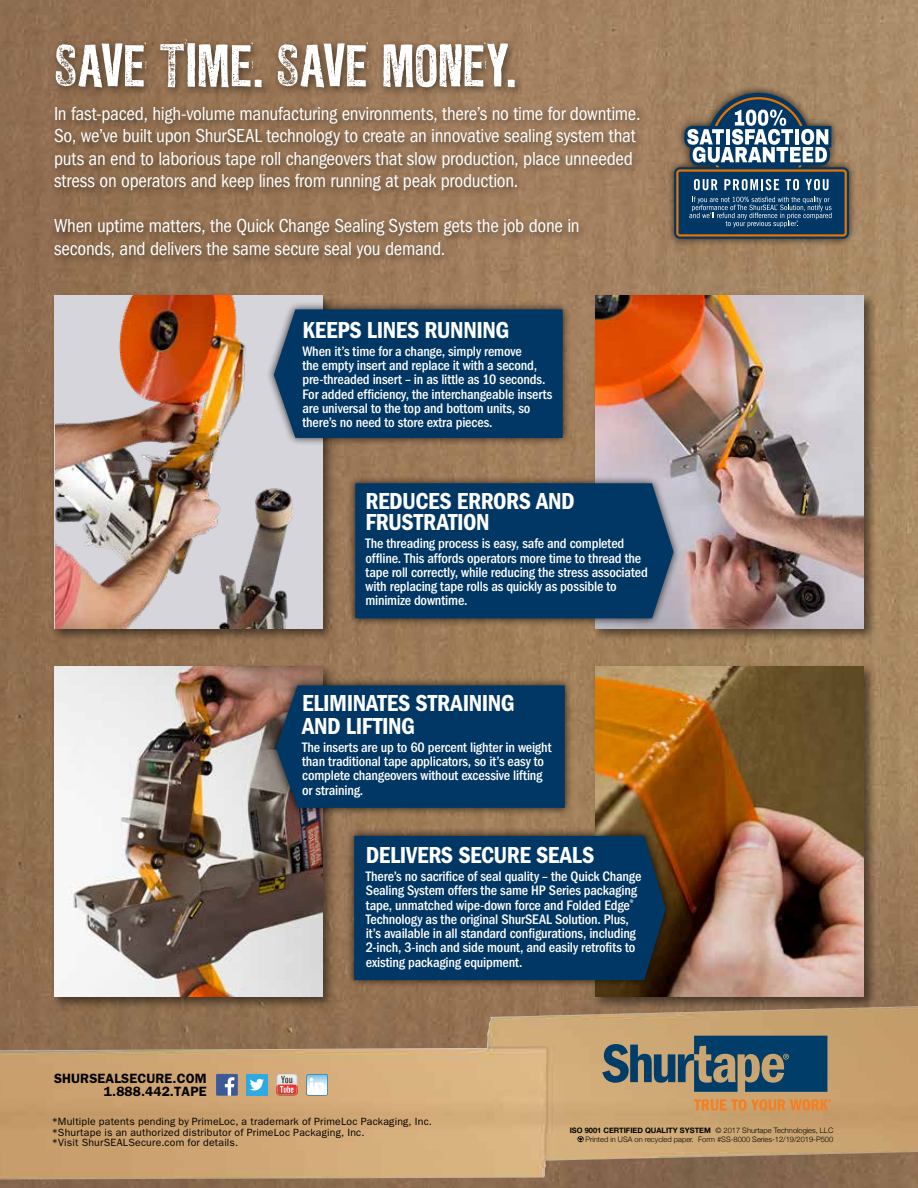
<style>
.page{position:relative;width:918px;height:1188px;background:#fff}
.page>*{position:absolute;margin:0;border:0;box-sizing:border-box;transform-origin:0 0}
.t1{font:54px "LL Rubber Grotesquedemiclean";letter-spacing:-.05em;color:#fff}
.t2{font:600 condensed 24px/21px "Franklin Gothic";letter-spacing:-.02em;color:#fff}
.t3{font:condensed 19.5px/22.5px "Franklin Gothic";letter-spacing:-.015em;color:#fff}
.t4{font:500 condensed 14.25px/14.2px "Franklin Gothic";letter-spacing:-.01em;color:#fff}
.t5{font:600 13.5px/12.8px "Franklin Gothic";letter-spacing:.01em;color:#000;text-align:right}
.t6{font:10.5px/10.5px "Franklin Gothic";letter-spacing:.02em;color:#000}
.t7{font:300 7.5px/9px "Helvetica Neue";color:#000;text-align:right}
.s1{font-weight:700}
</style>
<div class="page">
<img style="left:0;top:0;width:918px;height:1188px">
<img style="left:0;top:1006px;width:918px;height:173px">
<svg style="left:602px;top:1036px;width:225px;height:56px"></svg>
<svg style="left:694px;top:1099px;width:137px;height:12px"></svg>
<svg style="left:577px;top:1136px;width:7px;height:6px"></svg>
<div style="left:246px;top:1074px;width:22px;height:21px;background:#2caae1"></div>
<svg style="left:250px;top:1079px;width:14px;height:12px"></svg>
<svg style="left:276px;top:1074px;width:22px;height:21px"></svg>
<div style="left:216px;top:1074px;width:22px;height:22px;background:#3d5a98"></div>
<svg style="left:225px;top:1077px;width:9px;height:19px"></svg>
<svg style="left:306px;top:1074px;width:22px;height:22px"></svg>
<div style="left:50px;top:35px;width:600px;height:233px;background:#000;opacity:.5"></div>
<div style="left:51px;top:292px;width:284px;height:350px;background:#000;opacity:.5"></div>
<img style="left:55px;top:295px;width:261px;height:334px">
<div style="left:51px;top:663px;width:284px;height:347px;background:#000;opacity:.5"></div>
<img style="left:54px;top:666px;width:268px;height:331px">
<div style="left:592px;top:292px;width:285px;height:350px;background:#000;opacity:.5"></div>
<img style="left:596px;top:295px;width:268px;height:334px">
<div style="left:592px;top:663px;width:285px;height:347px;background:#000;opacity:.5"></div>
<img style="left:596px;top:666px;width:268px;height:331px">
<div style="left:666px;top:85px;width:191px;height:162px;background:#000;opacity:.75"></div>
<svg style="left:674px;top:97px;width:175px;height:142px"></svg>
<div style="left:266px;top:301px;width:305px;height:145px;background:#000;opacity:.75"></div>
<div style="left:274px;top:309px;width:289px;height:129px;background:#003764"></div>
<div style="left:347px;top:475px;width:334px;height:152px;background:#000;opacity:.75"></div>
<div style="left:355px;top:483px;width:319px;height:135px;background:#003764"></div>
<div style="left:268px;top:677px;width:305px;height:139px;background:#000;opacity:.75"></div>
<div style="left:276px;top:685px;width:289px;height:123px;background:#003764"></div>
<div style="left:346px;top:828px;width:327px;height:161px;background:#000;opacity:.75"></div>
<div style="left:354px;top:836px;width:312px;height:144px;background:#003764"></div>
<h1 class="t1" style="left:54px;top:33px;width:466px">SAVE TIME. SAVE MONEY.</h1>
<p class="t3" style="left:54px;top:102px;width:588px">In fast-paced, high-volume manufacturing environments, there’s no time for downtime.<br>So, we’ve built upon ShurSEAL technology to create an innovative sealing system that puts an end to laborious tape roll changeovers that slow production, place unneeded stress on operators and keep lines from running at peak production.</p>
<h3 class="t3" style="left:54px;top:215px;width:527px">When uptime matters, the Quick Change Sealing System gets the job done in seconds, and delivers the same secure seal you demand.</h3>
<h2 class="t2" style="left:302px;top:320px;width:208px">KEEPS LINES RUNNING</h2>
<p class="t4" style="left:302px;top:344px;width:252px">When it’s time for a change, simply remove<br>the empty insert and replace it with a second, pre-threaded insert – in as little as 10 seconds.<br>For added efficiency, the interchangeable inserts are universal to the top and bottom units, so there’s no need to store extra pieces.</p>
<h2 class="t2" style="left:365px;top:491px;width:211px">REDUCES ERRORS AND<br>FRUSTRATION</h2>
<p class="t4" style="left:365px;top:537px;width:284px">The threading process is easy, safe and completed offline. This affords operators more time to thread the tape roll correctly, while reducing the stress associated with replacing tape rolls as quickly as possible to minimize downtime.</p>
<h2 class="t2" style="left:302px;top:692px;width:214px;line-height:22.5px">ELIMINATES STRAINING<br>AND LIFTING</h2>
<p class="t4" style="left:302px;top:740px;width:251px">The inserts are up to 60 percent lighter in weight than traditional tape applicators, so it’s easy to complete changeovers without excessive lifting or straining.</p>
<h2 class="t2" style="left:366px;top:845px;width:230px">DELIVERS SECURE SEALS</h2>
<p class="t4" style="left:366px;top:870px;width:277px">There’s no sacrifice of seal quality – the Quick Change Sealing System offers the same HP Series packaging tape, unmatched wipe-down force and Folded Edge<sup>® </sup>Technology as the original ShurSEAL Solution. Plus, it’s available in all standard configurations, including 2-inch, 3-inch and side mount, and easily retrofits to existing packaging equipment.</p>
<p class="t5" style="left:54px;top:1072px;width:154px">SHURSEALSECURE.COM<br>1.888.442.TAPE</p>
<p class="t6" style="left:52px;top:1116px;width:382px">*Multiple patents pending by PrimeLoc, a trademark of PrimeLoc Packaging, Inc. *Shurtape is an authorized distributor of PrimeLoc Packaging, Inc.<br>*Visit ShurSEALSecure.com for details.</p>
<p class="t7" style="left:570px;top:1125px;width:265px"><span class="s1">ISO 9001 CERTIFIED QUALITY SYSTEM</span> © 2017 Shurtape Technologies, LLC<br>Printed in USA on recycled paper. Form #SS-8000 Series-12/19/2019-P500</p>
</div>
